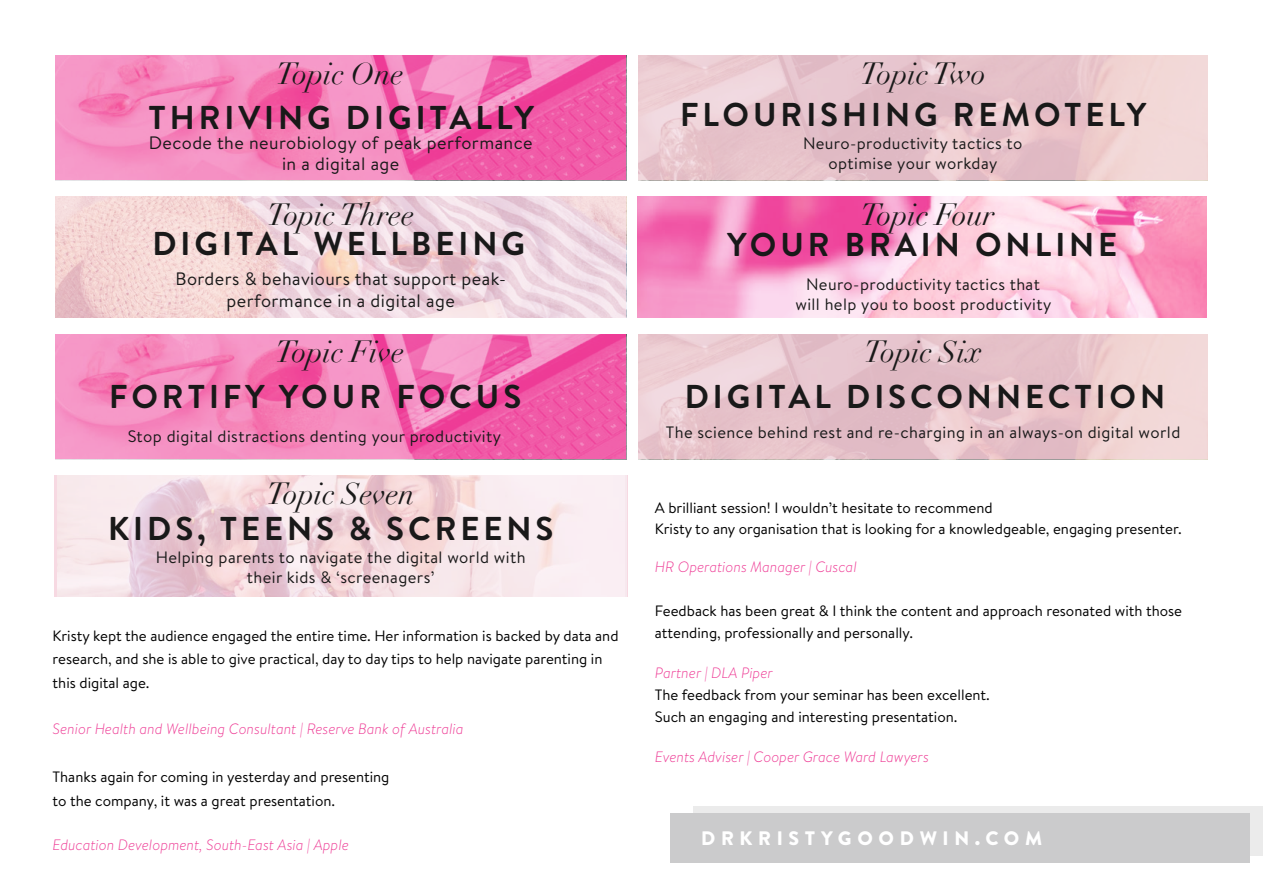
<style>
.page{position:relative;width:1263px;height:893px;background:#fff}
.page>*{position:absolute;margin:0;border:0;box-sizing:border-box;transform-origin:0 0}
.t1{font:700 33px "Brandon Text";letter-spacing:.12em;color:#191919}
.t2{font:italic 30px "Didot";color:#191919}
.t3{font:900 19.5px "Brandon Text";letter-spacing:.29em;color:#fff}
.t4{font:18px/21.6px "Brandon Text";letter-spacing:.025em;color:#191919;text-align:center}
.t5{font:16.5px/19.8px "Brandon Text";letter-spacing:.025em;color:#191919;text-align:center}
.t6{font:15px/23.9px "Brandon Text";color:#000}
.t7{font:italic 300 15px "Brandon Text";color:#ee3b95}
</style>
<div class="page">
<div style="left:693px;top:806px;width:570px;height:50px;background:#ebebeb"></div>
<svg style="left:639px;top:55px;width:569px;height:125px"></svg>
<svg style="left:55px;top:197px;width:571px;height:121px"></svg>
<svg style="left:55px;top:55px;width:571px;height:125px"></svg>
<div style="left:670px;top:813px;width:580px;height:49px;background:#cbcbcc"></div>
<svg style="left:639px;top:334px;width:569px;height:125px"></svg>
<svg style="left:55px;top:334px;width:571px;height:125px"></svg>
<svg style="left:57px;top:475px;width:571px;height:122px"></svg>
<img style="left:638px;top:197px;width:569px;height:121px">
<h2 class="t2" style="left:276px;top:55px;width:129px">Topic One</h2>
<h1 class="t1" style="left:148px;top:95px;width:387px">THRIVING DIGITALLY</h1>
<p class="t4" style="left:149px;top:131px;width:385px">Decode the neurobiology of peak performance in a digital age</p>
<h2 class="t2" style="left:267px;top:196px;width:148px">Topic Three</h2>
<h1 class="t1" style="left:152px;top:221px;width:374px">DIGITAL WELLBEING</h1>
<p class="t4" style="left:175px;top:267px;width:332px">Borders &amp; behaviours that support peak&shy;performance in a digital age</p>
<h2 class="t2" style="left:860px;top:55px;width:127px">Topic Two</h2>
<h1 class="t1" style="left:680px;top:92px;width:468px">FLOURISHING REMOTELY</h1>
<p class="t5" style="left:803px;top:133px;width:221px">Neuro-productivity tactics to optimise your workday</p>
<h2 class="t2" style="left:860px;top:196px;width:136px">Topic Four</h2>
<h1 class="t1" style="left:727px;top:222px;width:392px">YOUR BRAIN ONLINE</h1>
<p class="t5" style="left:795px;top:274px;width:257px">Neuro-productivity tactics that will help you to boost productivity</p>
<h2 class="t2" style="left:275px;top:334px;width:130px">Topic Five</h2>
<h2 class="t2" style="left:864px;top:334px;width:119px">Topic Six</h2>
<h1 class="t1" style="left:109px;top:374px;width:414px">FORTIFY YOUR FOCUS</h1>
<h1 class="t1" style="left:685px;top:374px;width:482px">DIGITAL DISCONNECTION</h1>
<p class="t5" style="left:666px;top:422px;width:516px">The science behind rest and re-charging in an always-on digital world</p>
<p class="t5" style="left:128px;top:426px;width:375px">Stop digital distractions denting your productivity</p>
<h2 class="t2" style="left:267px;top:475px;width:149px">Topic Seven</h2>
<h1 class="t1" style="left:108px;top:505px;width:447px">KIDS, TEENS &amp; SCREENS</h1>
<p class="t5" style="left:156px;top:547px;width:371px">Helping parents to navigate the digital world with their kids &amp; ‘screenagers’</p>
<p class="t6" style="left:655px;top:496px;width:528px;line-height:21.8px">A brilliant session! I wouldn’t hesitate to recommend<br>Kristy to any organisation that is looking for a knowledgeable, engaging presenter.</p>
<p class="t7" style="left:655px;top:557px;width:203px">HR Operations Manager | Cuscal</p>
<p class="t6" style="left:655px;top:599px;width:529px;line-height:21.8px">Feedback has been great &amp; I think the content and approach resonated with those attending, professionally and personally.</p>
<p class="t7" style="left:655px;top:663px;width:120px">Partner | DLA Piper</p>
<p class="t6" style="left:655px;top:683px;width:336px;line-height:21.8px">The feedback from your seminar has been excellent.<br>Such an engaging and interesting presentation.</p>
<p class="t7" style="left:655px;top:747px;width:276px">Events Adviser | Cooper Grace Ward Lawyers</p>
<p class="t6" style="left:53px;top:623px;width:567px">Kristy kept the audience engaged the entire time. Her information is backed by data and research, and she is able to give practical, day to day tips to help navigate parenting in this digital age.</p>
<p class="t7" style="left:53px;top:719px;width:412px">Senior Health and Wellbeing Consultant | Reserve Bank of Australia</p>
<p class="t6" style="left:53px;top:764px;width:338px">Thanks again for coming in yesterday and presenting to the company, it was a great presentation.</p>
<p class="t7" style="left:53px;top:835px;width:298px">Education Development, South-East Asia | Apple</p>
<h3 class="t3" style="left:701px;top:824px;width:342px">DRKRISTYGOODWIN.COM</h3>
</div>
